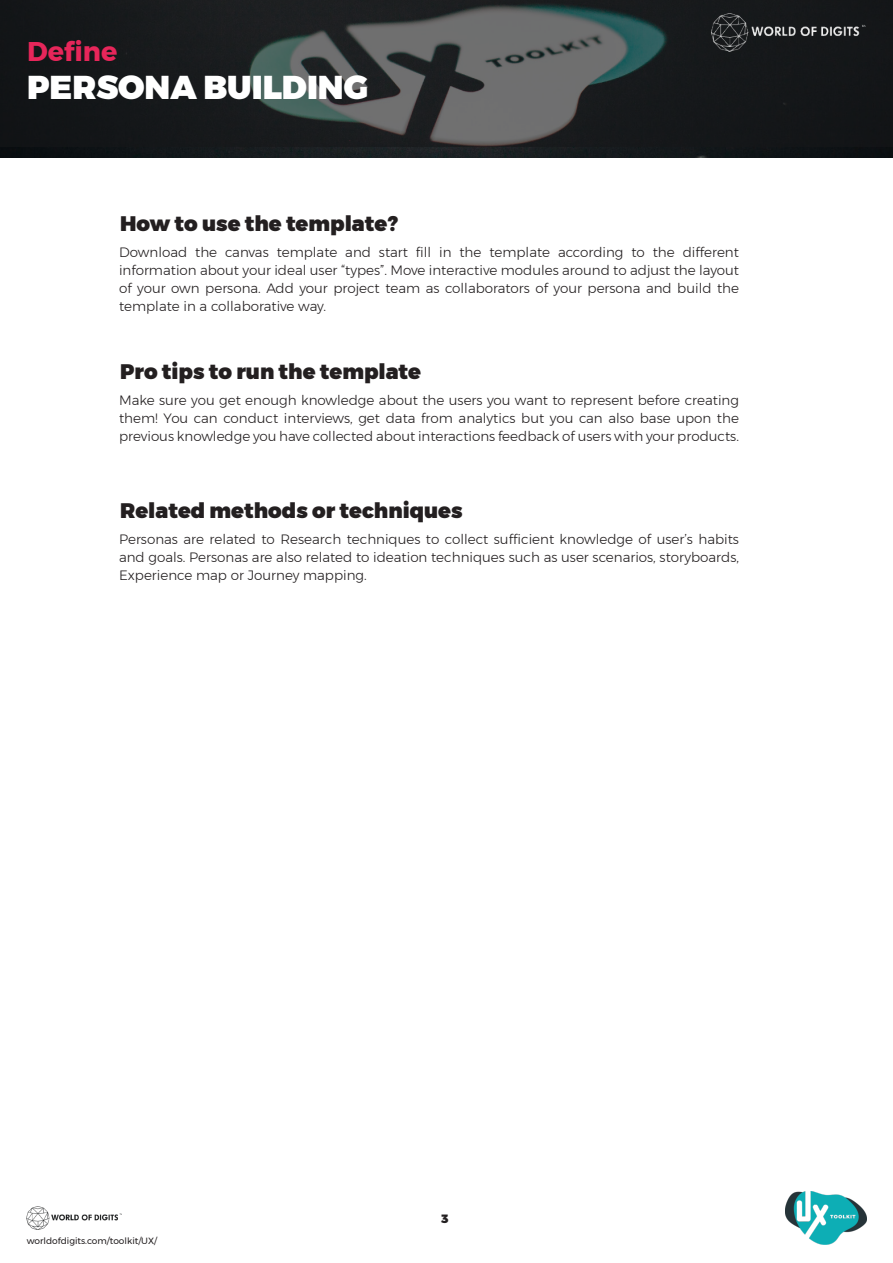
<style>
.page{position:relative;width:893px;height:1263px;background:#fff}
.page>*{position:absolute;margin:0;border:0;box-sizing:border-box;transform-origin:0 0}
.t1{font:900 33px "Montserrat";color:#fff}
.t2{font:700 27px "Montserrat";color:#e7265a}
.t3{font:900 21px "Montserrat";color:#231f20}
.t4{font:300 13.5px/18px "Montserrat";color:#231f20;text-align:justify}
.t5{font:900 12px "Montserrat";color:#231f20}
.t6{font:9px "Montserrat";color:#231f20}
</style>
<div class="page">
<img style="left:786px;top:1191px;width:80px;height:54px">
<img style="left:27px;top:1206px;width:95px;height:23px">
<img style="left:0;top:146px;width:893px;height:11px">
<img style="left:0;top:0;width:893px;height:146px">
<img style="left:712px;top:14px;width:153px;height:38px">
<h2 class="t2" style="left:27px;top:29px;width:92px">Define</h2>
<h1 class="t1" style="left:27px;top:61px;width:343px">PERSONA BUILDING</h1>
<p class="t3" style="left:120px;top:206px;width:279px">How to use the template?</p>
<p class="t4" style="left:119px;top:243px;width:621px">Download the canvas template and start fill in the template according to the different information about your ideal user “types”. Move interactive modules around to adjust the layout of your own persona. Add your project team as collaborators of your persona and build the template in a collaborative way.</p>
<p class="t3" style="left:120px;top:354px;width:303px">Pro tips to run the template</p>
<p class="t4" style="left:119px;top:391px;width:621px">Make sure you get enough knowledge about the users you want to represent before creating them! You can conduct interviews, get data from analytics but you can also base upon the previous knowledge you have collected about interactions feedback of users with your products.</p>
<p class="t3" style="left:120px;top:493px;width:344px">Related methods or techniques</p>
<p class="t4" style="left:119px;top:530px;width:621px">Personas are related to Research techniques to collect sufficient knowledge of user’s habits and goals. Personas are also related to ideation techniques such as user scenarios, storyboards, Experience map or Journey mapping.</p>
<p class="t6" style="left:27px;top:1234px;width:132px">worldofdigits.com/toolkit/UX/</p>
<p class="t5" style="left:441px;top:1209px;width:9px">3</p>
</div>
